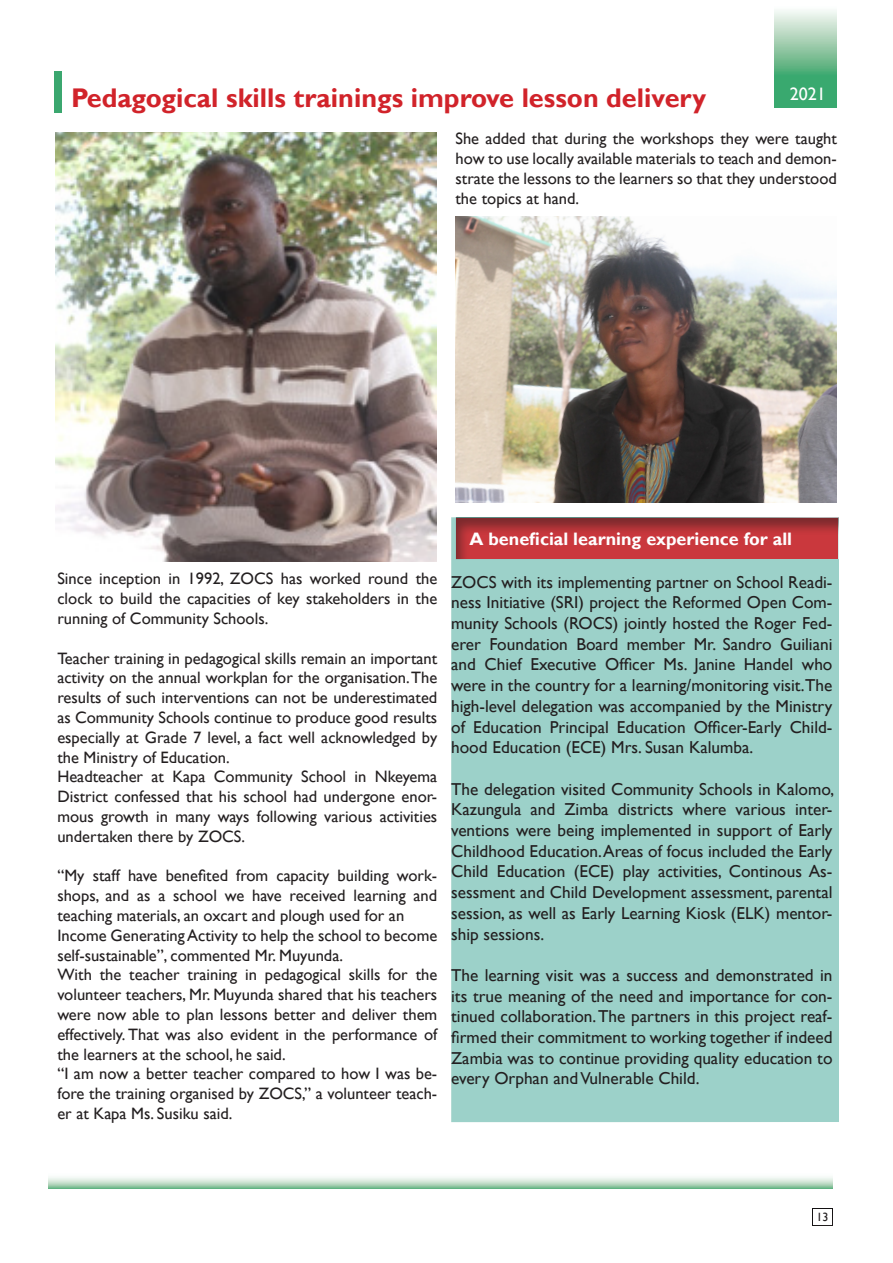
<style>
.page{position:relative;width:893px;height:1263px;background:#fff}
.page>*{position:absolute;margin:0;border:0;box-sizing:border-box;transform-origin:0 0}
.t1{font:700 27px "Gill Sans";color:#d1232a}
.t2{font:700 18px "Gill Sans";color:#fff}
.t3{font:18px "Gill Sans";color:#fff}
.t4{font:17.25px/20.7px "Gill Sans";color:#231f20;text-align:justify}
.t5{font:16.5px/19.8px "Gill Sans";color:#231f20;text-align:justify}
.t6{font:12px "Gill Sans";color:#231f20}
</style>
<div class="page">
<svg style="left:48px;top:1177px;width:784px;height:12px;background:#badac4"></svg>
<div style="left:451px;top:517px;width:388px;height:605px;background:#9cd1c9"></div>
<img style="left:56px;top:133px;width:381px;height:429px">
<svg style="left:774px;top:10px;width:63px;height:98px;background:#7ec29b"></svg>
<div style="left:54px;top:71px;width:7px;height:41px;background:#3ba76f"></div>
<div style="left:454px;top:516px;width:386px;height:45px;background:#231f20;opacity:.5"></div>
<div style="left:811px;top:1206px;width:24px;height:21px;background:#231f20;opacity:.5"></div>
<div style="left:813px;top:1210px;width:18px;height:15px;background:#fff"></div>
<img style="left:455px;top:217px;width:382px;height:285px">
<p class="t1" style="left:71px;top:81px;width:636px">Pedagogical skills trainings improve lesson delivery</p>
<p class="t3" style="left:790px;top:84px;width:37px">2021</p>
<p class="t5" style="left:455px;top:129px;width:383px">She added that during the workshops they were taught how to use locally available materials to teach and demon&shy;strate the lessons to the learners so that they understood the topics at hand.</p>
<p class="t5" style="left:57px;top:569px;width:381px">Since inception in 1992, ZOCS has worked round the clock to build the capacities of key stakeholders in the running of Community Schools.</p>
<p class="t5" style="left:57px;top:648px;width:381px">Teacher training in pedagogical skills remain an important activity on the annual workplan for the organisation. The results of such interventions can not be underestimated as Community Schools continue to produce good results especially at Grade 7 level, a fact well acknowledged by the Ministry of Education.</p>
<p class="t5" style="left:57px;top:767px;width:381px">Headteacher at Kapa Community School in Nkeyema District confessed that his school had undergone enor&shy;mous growth in many ways following various activities undertaken there by ZOCS.</p>
<p class="t5" style="left:57px;top:866px;width:381px">“My staff have benefited from capacity building work&shy;shops, and as a school we have received learning and teaching materials, an oxcart and plough used for an</p>
<p class="t5" style="left:57px;top:926px;width:381px">Income Generating Activity to help the school to become self-sustainable”, commented Mr. Muyunda.</p>
<p class="t5" style="left:57px;top:965px;width:381px">With the teacher training in pedagogical skills for the volunteer teachers, Mr. Muyunda shared that his teachers were now able to plan lessons better and deliver them effectively. That was also evident in the performance of the learners at the school, he said.</p>
<p class="t5" style="left:57px;top:1064px;width:381px">“I am now a better teacher compared to how I was be&shy;fore the training organised by ZOCS,” a volunteer teach&shy;er at Kapa Ms. Susiku said.</p>
<p class="t2" style="left:469px;top:528px;width:324px">A beneficial learning experience for all</p>
<p class="t4" style="left:451px;top:572px;width:383px">ZOCS with its implementing partner on School Readi&shy;ness Initiative (SRI) project the Reformed Open Com&shy;munity Schools (ROCS) jointly hosted the Roger Fed&shy;erer Foundation Board member Mr. Sandro Guiliani and Chief Executive Officer Ms. Janine Handel who were in the country for a learning/monitoring visit.The high-level delegation was accompanied by the Ministry of Education Principal Education Officer-Early Child&shy;hood Education (ECE) Mrs. Susan Kalumba.</p>
<p class="t4" style="left:451px;top:779px;width:385px">The delegation visited Community Schools in Kalomo, Kazungula and Zimba districts where various inter&shy;ventions were being implemented in support of Early Childhood Education. Areas of focus included the Early Child Education (ECE) play activities, Continous As&shy;sessment and Child Development assessment, parental session, as well as Early Learning Kiosk (ELK) mentor&shy;ship sessions.</p>
<p class="t4" style="left:451px;top:965px;width:383px">The learning visit was a success and demonstrated in its true meaning of the need and importance for con&shy;tinued collaboration. The partners in this project reaf&shy;firmed their commitment to working together if indeed Zambia was to continue providing quality education to every Orphan and Vulnerable Child.</p>
<p class="t6" style="left:816px;top:1210px;width:13px">13</p>
</div>
